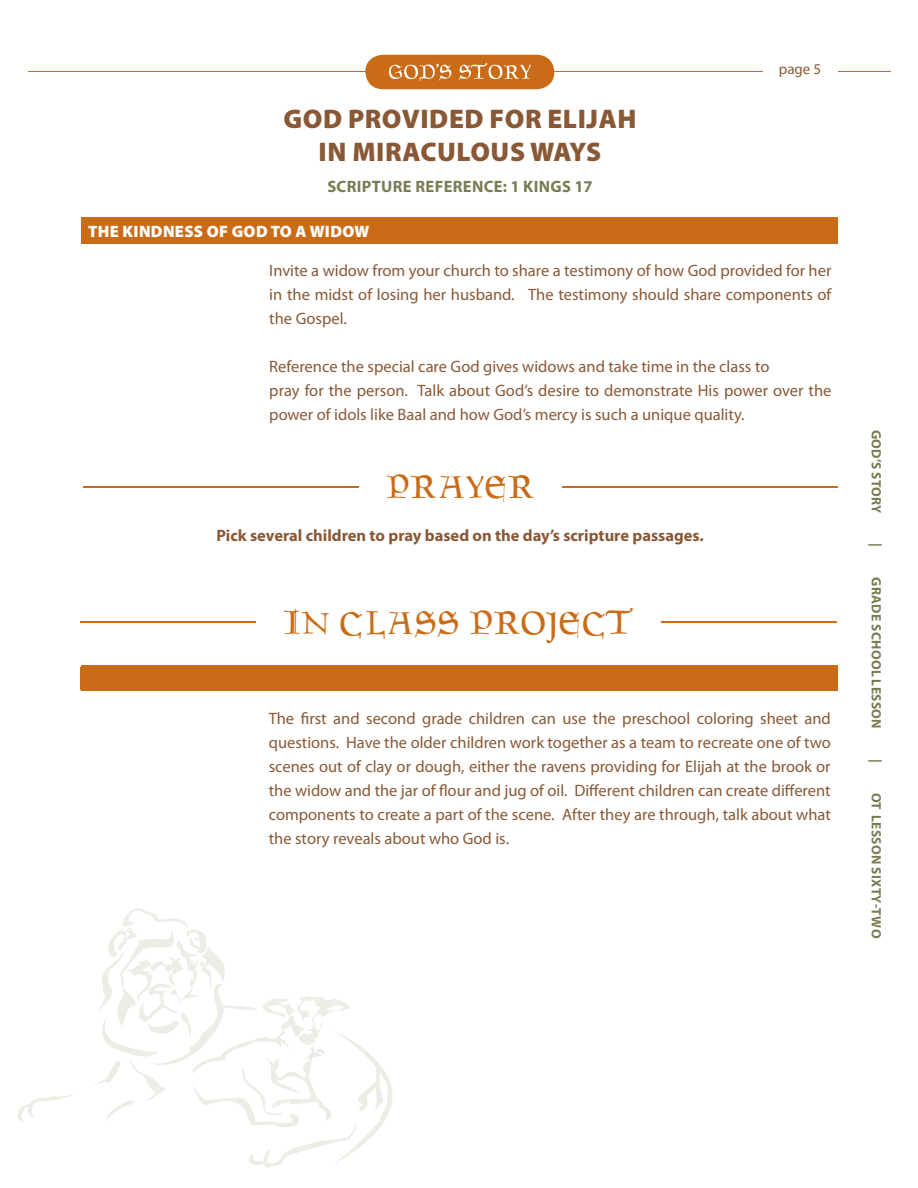
<style>
.page{position:relative;width:918px;height:1188px;background:#fff}
.page>*{position:absolute;margin:0;border:0;box-sizing:border-box;transform-origin:0 0}
.t1{font:45px "Goudament";color:#ca6c17}
.t2{font:900 27px/32.4px "Myriad Pro";letter-spacing:.02em;color:#895936;text-align:center}
.t3{font:16.5px/24px "Myriad Pro";color:#895936;text-align:justify}
.t4{font:700 16.5px "Myriad Pro";color:#895936}
.t5{font:700 16.5px "Myriad Pro";letter-spacing:.02em;color:#797b53}
.t6{font:900 16.5px "Myriad Pro";letter-spacing:.02em;color:#fff}
.t7{font:15px "Myriad Pro";color:#895936}
.t8{font:700 13.5px "Myriad Pro";letter-spacing:.02em;color:#797b53}
</style>
<div class="page">
<svg style="left:92px;top:908px;width:301px;height:260px"></svg>
<svg style="left:17px;top:1094px;width:57px;height:29px"></svg>
<hr style="left:29px;top:72px;width:862px;height:1px;background:#ca6c17">
<svg style="left:365px;top:55px;width:189px;height:34px;background:#d07e34"></svg>
<div style="left:763px;top:63px;width:74px;height:23px;background:#fff"></div>
<div style="left:82px;top:218px;width:755px;height:25px;background:#ca6c17"></div>
<svg style="left:837px;top:219px;width:1px;height:23px"></svg>
<hr style="left:81px;top:218px;width:162px;height:1px;background:#ca6c17">
<hr style="left:81px;top:219px;width:2px;height:23px;background:#ca6c17">
<hr style="left:263px;top:218px;width:575px;height:1px;background:#ca6c17">
<hr style="left:81px;top:242px;width:162px;height:1px;background:#ca6c17">
<hr style="left:263px;top:242px;width:575px;height:1px;background:#ca6c17">
<hr style="left:80px;top:622px;width:756px;height:1px;background:#ca6c17">
<div style="left:256px;top:601px;width:405px;height:48px;background:#fff"></div>
<div style="left:81px;top:666px;width:756px;height:24px;background:#ca6c17"></div>
<hr style="left:836px;top:667px;width:2px;height:23px;background:#ca6c17">
<hr style="left:81px;top:665px;width:162px;height:2px;background:#ca6c17">
<hr style="left:243px;top:665px;width:20px;height:2px;background:#ca6c17">
<hr style="left:263px;top:665px;width:575px;height:2px;background:#ca6c17">
<hr style="left:81px;top:690px;width:162px;height:1px;background:#ca6c17">
<svg style="left:243px;top:690px;width:20px;height:1px"></svg>
<hr style="left:263px;top:690px;width:575px;height:1px;background:#ca6c17">
<hr style="left:83px;top:486px;width:755px;height:2px;background:#ca6c17">
<div style="left:359px;top:465px;width:202px;height:48px;background:#fff"></div>
<h2 class="t2" style="left:283px;top:103px;width:354px">GOD PROVIDED FOR ELIJAH<br>IN MIRACULOUS WAYS</h2>
<p class="t5" style="left:327px;top:177px;width:267px">SCRIPTURE REFERENCE: 1 KINGS 17</p>
<p class="t7" style="left:779px;top:61px;width:44px">page 5</p>
<p class="t6" style="left:88px;top:222px;width:283px">THE KINDNESS OF GOD TO A WIDOW</p>
<p class="t3" style="left:269px;top:259px;width:564px">Invite a widow from your church to share a testimony of how God provided for her in the midst of losing her husband. The testimony should share components of the Gospel.</p>
<p class="t3" style="left:269px;top:355px;width:564px;text-align:left">Reference the special care God gives widows and take time in the class to<br>pray for the person. Talk about God’s desire to demonstrate His power over the power of idols like Baal and how God’s mercy is such a unique quality.</p>
<h1 class="t1" style="left:386px;top:471px;width:150px">PRAYER</h1>
<p class="t4" style="left:216px;top:526px;width:489px">Pick several children to pray based on the day’s scripture passages.</p>
<h1 class="t1" style="left:283px;top:607px;width:352px">IN CLASS PROJECT</h1>
<p class="t3" style="left:269px;top:706px;width:564px">The first and second grade children can use the preschool coloring sheet and questions. Have the older children work together as a team to recreate one of two scenes out of clay or dough, either the ravens providing for Elijah at the brook or the widow and the jar of flour and jug of oil. Different children can create different components to create a part of the scene. After they are through, talk about what the story reveals about who God is.</p>
<p class="t8" style="left:884px;top:430px;width:85px;rotate:90deg">GOD’S STORY</p>
<p class="t8" style="left:884px;top:543px;width:5px;rotate:90deg">|</p>
<p class="t8" style="left:884px;top:577px;width:153px;rotate:90deg">GRADE SCHOOL LESSON</p>
<p class="t8" style="left:884px;top:759px;width:5px;rotate:90deg">|</p>
<p class="t8" style="left:884px;top:793px;width:147px;rotate:90deg">OT LESSON SIXTY-TWO</p>
</div>
